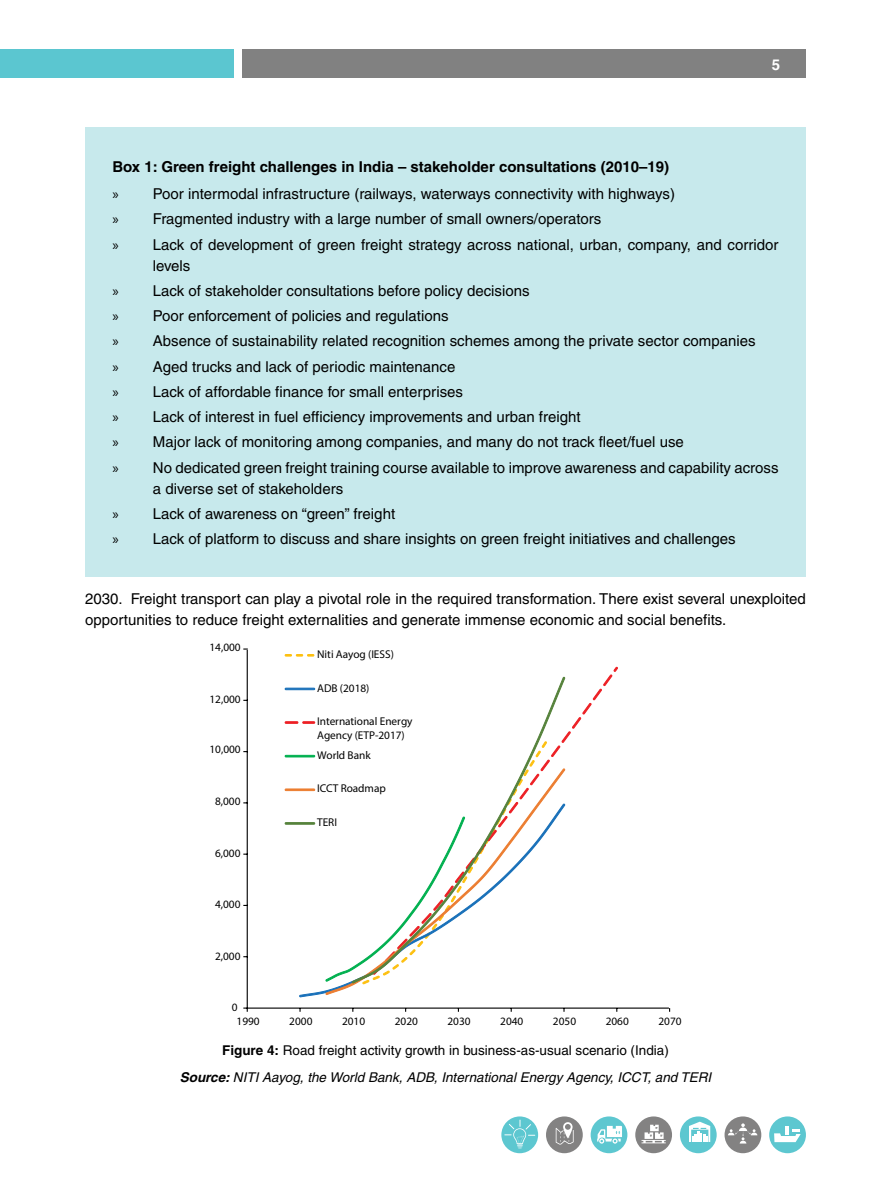
<style>
.page{position:relative;width:891px;height:1188px;background:#fff}
.page>*{position:absolute;margin:0;border:0;box-sizing:border-box;transform-origin:0 0}
.t1{font:15px/25.2px "Helvetica CE";color:#000}
.t2{font:700 15px "Helvetica CE";color:#fff}
.t3{font:italic 13.5px/26.7px "Helvetica CE";color:#000;text-align:center}
.t4{font:11.25px/13.5px "Myriad Pro";color:#000}
.s1{font-weight:700}
.s2{font-family:"Myriad Pro"}
.s3{font-weight:700;font-style:normal}
.s4{font-style:normal}
</style>
<div class="page">
<div style="left:0;top:50px;width:234px;height:28px;background:#5bc6d0"></div>
<div style="left:242px;top:50px;width:564px;height:28px;background:#818181"></div>
<svg style="left:501px;top:1116px;width:37px;height:37px"></svg>
<div style="left:546px;top:1116px;width:37px;height:37px;background:#838282;border-radius:50%"></div>
<div style="left:591px;top:1116px;width:36px;height:37px;background:#5dc7d0;border-radius:50%"></div>
<div style="left:635px;top:1116px;width:37px;height:37px;background:#838282;border-radius:50%"></div>
<div style="left:680px;top:1116px;width:37px;height:37px;background:#5dc7d0;border-radius:50%"></div>
<div style="left:725px;top:1116px;width:36px;height:37px;background:#838282;border-radius:50%"></div>
<div style="left:769px;top:1116px;width:37px;height:37px;background:#5dc7d0;border-radius:50%"></div>
<svg style="left:504px;top:1120px;width:31px;height:29px"></svg>
<svg style="left:556px;top:1122px;width:18px;height:23px"></svg>
<svg style="left:597px;top:1126px;width:25px;height:18px"></svg>
<svg style="left:728px;top:1123px;width:29px;height:21px"></svg>
<svg style="left:689px;top:1122px;width:21px;height:20px"></svg>
<svg style="left:642px;top:1125px;width:24px;height:18px"></svg>
<svg style="left:774px;top:1126px;width:27px;height:16px"></svg>
<div style="left:85px;top:128px;width:721px;height:449px;background:#c7e9ec"></div>
<svg style="left:243px;top:648px;width:428px;height:364px"></svg>
<p class="t2" style="left:772px;top:55px;width:10px">5</p>
<p class="t1" style="left:112px;top:153px;width:564px;line-height:27.3px"><span class="s1">Box 1: Green freight challenges in India – stakeholder consultations (2010–19) </span><span class="s2">»</span> Poor intermodal infrastructure (railways, waterways connectivity with highways)</p>
<p class="t1" style="left:112px;top:206px;width:668px"><span class="s2">»</span> Fragmented industry with a large number of small owners/operators<br><span class="s2">»</span> Lack of development of green freight strategy across national, urban, company, and corridor</p>
<p class="t1" style="left:112px;top:253px;width:668px;text-indent:40px">levels<br><span class="s2">»</span> Lack of stakeholder consultations before policy decisions<br><span class="s2">»</span> Poor enforcement of policies and regulations<br><span class="s2">»</span> Absence of sustainability related recognition schemes among the private sector companies<br><span class="s2">»</span> Aged trucks and lack of periodic maintenance<br><span class="s2">»</span> Lack of affordable finance for small enterprises<br><span class="s2">»</span> Lack of interest in fuel efficiency improvements and urban freight<br><span class="s2">»</span> Major lack of monitoring among companies, and many do not track fleet/fuel use<br><span class="s2">»</span> No dedicated green freight training course available to improve awareness and capability across</p>
<p class="t1" style="left:112px;top:476px;width:625px;text-indent:40px">a diverse set of stakeholders<br><span class="s2">»</span> Lack of awareness on “green” freight<br><span class="s2">»</span> Lack of platform to discuss and share insights on green freight initiatives and challenges</p>
<p class="t1" style="left:85px;top:589px;width:722px;line-height:21px">2030. Freight transport can play a pivotal role in the required transformation. There exist several unexploited opportunities to reduce freight externalities and generate immense economic and social benefits.</p>
<p class="t4" style="left:209px;top:641px;width:33px">14,000</p>
<p class="t4" style="left:209px;top:692px;width:33px">12,000</p>
<p class="t4" style="left:209px;top:742px;width:33px">10,000</p>
<p class="t4" style="left:215px;top:795px;width:27px">8,000</p>
<p class="t4" style="left:215px;top:846px;width:27px">6,000</p>
<p class="t4" style="left:215px;top:897px;width:27px">4,000</p>
<p class="t4" style="left:215px;top:949px;width:27px">2,000</p>
<p class="t4" style="left:232px;top:1000px;width:7px">0</p>
<p class="t4" style="left:317px;top:647px;width:78px">Niti Aayog (IESS)</p>
<p class="t4" style="left:317px;top:681px;width:54px">ADB (2018)</p>
<p class="t4" style="left:317px;top:715px;width:97px">International Energy<br>Agency (ETP-2017)</p>
<p class="t4" style="left:317px;top:748px;width:55px">World Bank</p>
<p class="t4" style="left:317px;top:782px;width:71px">ICCT Roadmap</p>
<p class="t4" style="left:317px;top:815px;width:22px">TERI</p>
<p class="t4" style="left:237px;top:1015px;width:25px">1990</p>
<p class="t4" style="left:289px;top:1015px;width:25px">2000</p>
<p class="t4" style="left:342px;top:1015px;width:25px">2010</p>
<p class="t4" style="left:395px;top:1015px;width:25px">2020</p>
<p class="t4" style="left:447px;top:1015px;width:25px">2030</p>
<p class="t4" style="left:500px;top:1015px;width:25px">2040</p>
<p class="t4" style="left:553px;top:1015px;width:25px">2050</p>
<p class="t4" style="left:606px;top:1015px;width:25px">2060</p>
<p class="t4" style="left:658px;top:1015px;width:25px">2070</p>
<p class="t3" style="left:180px;top:1037px;width:533px"><span class="s3">Figure 4:</span> <span class="s4">Road freight activity growth in business-as-usual scenario (India)<br></span><span class="s1">Source:</span> NITI Aayog, the World Bank, ADB, International Energy Agency, ICCT, and TERI</p>
</div>
